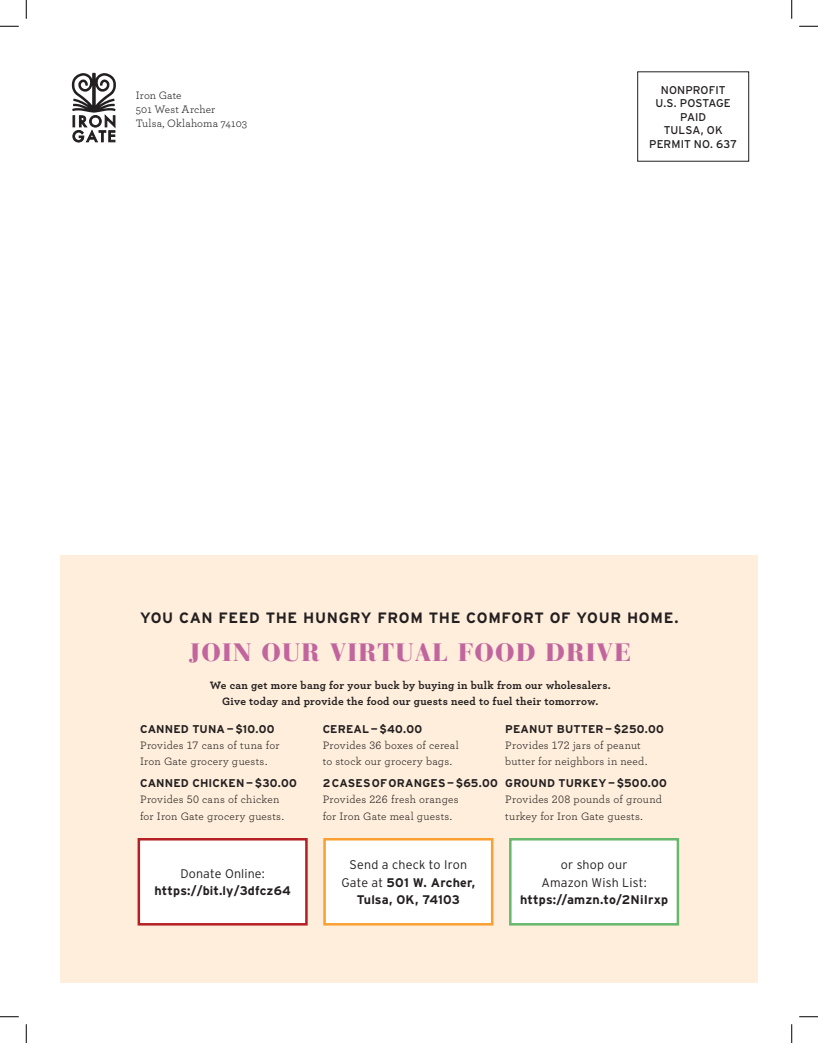
<style>
.page{position:relative;width:818px;height:1043px;background:#fff}
.page>*{position:absolute;margin:0;border:0;box-sizing:border-box;transform-origin:0 0}
.t1{font:900 25px "Bauer Bodoni";letter-spacing:.05em;color:#c1659f}
.t2{font:700 15px "Interstate";letter-spacing:.045em;color:#231f20}
.t3{font:700 12.5px/17.5px "Interstate";letter-spacing:.01em;color:#231f20;text-align:center}
.t4{font:300 12.5px/17.5px "Interstate";letter-spacing:.01em;color:#231f20;text-align:center}
.t5{font:11.25px/16.2px "Archer";letter-spacing:.02em;color:#231f20}
.t6{font:700 11.25px/16.2px "Archer";letter-spacing:.02em;color:#231f20;text-align:center}
.t7{font:700 11.25px "Interstate";letter-spacing:.02em;color:#231f20}
.t8{font:11.25px/13.5px "Interstate";letter-spacing:.005em;color:#231f20;text-align:center}
.s1{font-weight:300}
</style>
<div class="page">
<div style="left:60px;top:555px;width:698px;height:427px;background:#feeedb"></div>
<div style="left:637px;top:71px;width:112px;height:90px;border:1px solid #231f20"></div>
<svg style="left:71px;top:73px;width:45px;height:69px"></svg>
<div style="left:139px;top:839px;width:167px;height:85px;background:#fff"></div>
<div style="left:138px;top:838px;width:170px;height:87px;border:2px solid #b41f24"></div>
<div style="left:324px;top:839px;width:168px;height:85px;background:#fff"></div>
<div style="left:323px;top:838px;width:170px;height:87px;border:2px solid #f8a032"></div>
<div style="left:510px;top:839px;width:168px;height:85px;background:#fff"></div>
<div style="left:509px;top:838px;width:170px;height:87px;border:2px solid #68b86e"></div>
<svg style="left:0;top:25px;width:19px;height:2px"></svg>
<svg style="left:799px;top:25px;width:19px;height:2px"></svg>
<svg style="left:0;top:1016px;width:19px;height:1px"></svg>
<svg style="left:799px;top:1016px;width:19px;height:1px"></svg>
<svg style="left:25px;top:0;width:2px;height:19px"></svg>
<svg style="left:25px;top:1024px;width:2px;height:18px"></svg>
<svg style="left:791px;top:0;width:1px;height:19px"></svg>
<svg style="left:791px;top:1024px;width:1px;height:18px"></svg>
<p class="t5" style="left:136px;top:88px;width:113px;line-height:13.8px">Iron Gate<br>501 West Archer<br>Tulsa, Oklahoma 74103</p>
<p class="t8" style="left:649px;top:83px;width:89px">NONPROFIT<br>U.S. POSTAGE<br>PAID<br>TULSA, OK<br>PERMIT NO. 637</p>
<h2 class="t2" style="left:140px;top:609px;width:540px">YOU CAN FEED THE HUNGRY FROM THE COMFORT OF YOUR HOME.</h2>
<h1 class="t1" style="left:189px;top:637px;width:443px">JOIN OUR VIRTUAL FOOD DRIVE</h1>
<p class="t6" style="left:210px;top:676px;width:402px">We can get more bang for your buck by buying in bulk from our wholesalers.<br>Give today and provide the food our guests need to fuel their tomorrow.</p>
<p class="t7" style="left:140px;top:722px;width:136px">CANNED TUNA—$10.00</p>
<p class="t5" style="left:140px;top:736px;width:141px">Provides 17 cans of tuna for<br>Iron Gate grocery guests.</p>
<p class="t7" style="left:140px;top:776px;width:158px">CANNED CHICKEN—$30.00</p>
<p class="t5" style="left:140px;top:791px;width:146px">Provides 50 cans of chicken for Iron Gate grocery guests.</p>
<p class="t7" style="left:505px;top:722px;width:160px">PEANUT BUTTER —$250.00</p>
<p class="t5" style="left:505px;top:736px;width:144px">Provides 172 jars of peanut butter for neighbors in need.</p>
<p class="t7" style="left:505px;top:776px;width:163px">GROUND TURKEY —$500.00</p>
<p class="t5" style="left:505px;top:791px;width:158px">Provides 208 pounds of ground turkey for Iron Gate guests.</p>
<p class="t7" style="left:322px;top:722px;width:101px">CEREAL—$40.00</p>
<p class="t5" style="left:322px;top:736px;width:138px">Provides 36 boxes of cereal to stock our grocery bags.</p>
<p class="t7" style="left:322px;top:776px;width:177px">2 CASES OF ORANGES—$65.00</p>
<p class="t5" style="left:322px;top:791px;width:137px">Provides 226 fresh oranges for Iron Gate meal guests.</p>
<p class="t4" style="left:180px;top:864px;width:86px">Donate Online:</p>
<p class="t3" style="left:154px;top:882px;width:138px">https://bit.ly/3dfcz64</p>
<p class="t3" style="left:341px;top:856px;width:135px"><span class="s1">Send a check to Iron<br>Gate at</span> 501 W. Archer,<br>Tulsa, OK, 74103</p>
<p class="t4" style="left:541px;top:856px;width:107px">or shop our<br>Amazon Wish List:</p>
<p class="t3" style="left:520px;top:891px;width:150px">https://amzn.to/2NiIrxp</p>
</div>
